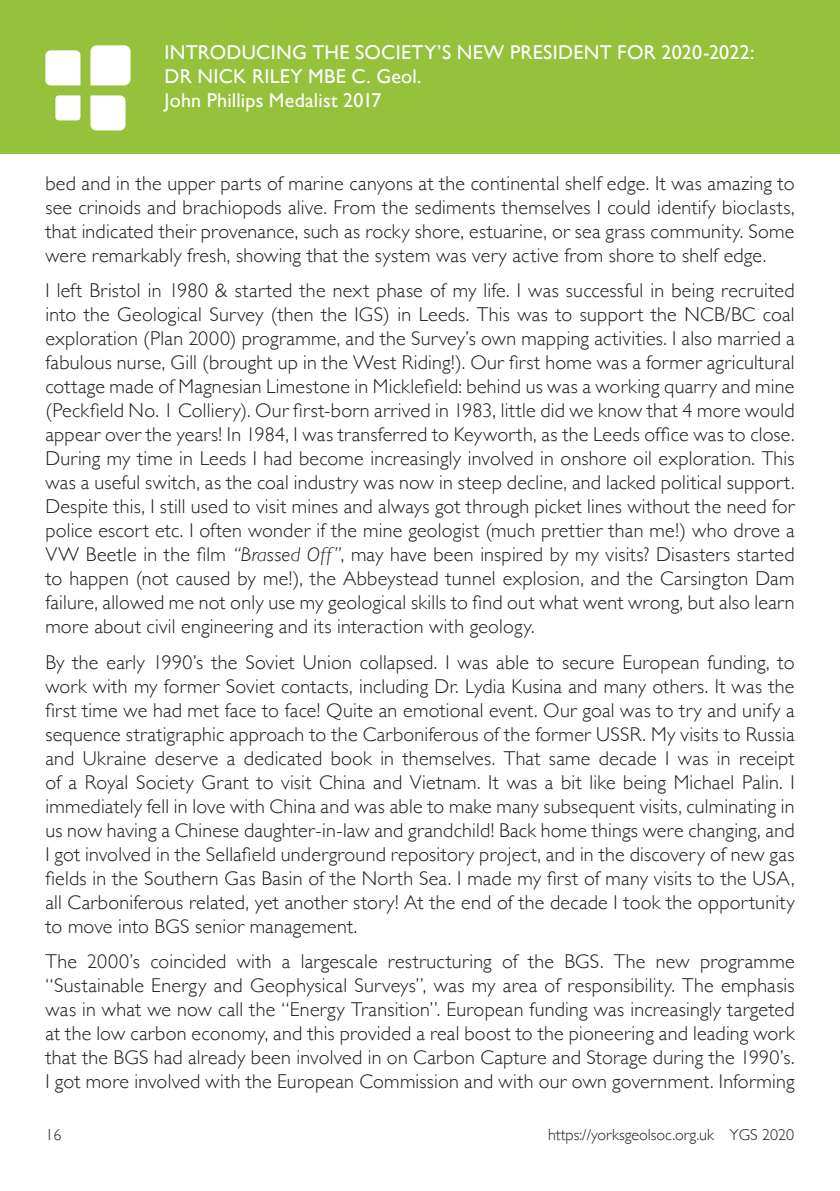
<style>
.page{position:relative;width:840px;height:1191px;background:#fff}
.page>*{position:absolute;margin:0;border:0;box-sizing:border-box;transform-origin:0 0}
.t1{font:300 20px/24px "Gill Sans";letter-spacing:.01em;color:#1d1d1b;text-align:justify}
.t2{font:20px/24px "Gill Sans";letter-spacing:.015em;color:#fff}
.t3{font:300 16px "Gill Sans";color:#1d1d1b}
.s1{font-style:italic}
</style>
<div class="page">
<div style="left:0;top:0;width:839px;height:153px;background:#94c23d"></div>
<svg style="left:45px;top:50px;width:35px;height:35px"></svg>
<svg style="left:55px;top:95px;width:25px;height:25px"></svg>
<div style="left:90px;top:45px;width:40px;height:40px;background:#fff"></div>
<svg style="left:90px;top:95px;width:35px;height:35px"></svg>
<p class="t2" style="left:164px;top:40px;width:591px">INTRODUCING THE SOCIETY’S NEW PRESIDENT FOR 2020-2022:<br>DR NICK RILEY MBE C. Geol.<br>John Phillips Medalist 2017</p>
<p class="t1" style="left:45px;top:170px;width:750px">bed and in the upper parts of marine canyons at the continental shelf edge. It was amazing to see crinoids and brachiopods alive. From the sediments themselves I could identify bioclasts, that indicated their provenance, such as rocky shore, estuarine, or sea grass community. Some were remarkably fresh, showing that the system was very active from shore to shelf edge.</p>
<p class="t1" style="left:45px;top:277px;width:750px">I left Bristol in 1980 &amp; started the next phase of my life. I was successful in being recruited into the Geological Survey (then the IGS) in Leeds. This was to support the NCB/BC coal exploration (Plan 2000) programme, and the Survey’s own mapping activities. I also married a fabulous nurse, Gill (brought up in the West Riding!). Our first home was a former agricultural cottage made of Magnesian Limestone in Micklefield: behind us was a working quarry and mine (Peckfield No. 1 Colliery). Our first-born arrived in 1983, little did we know that 4 more would appear over the years! In 1984, I was transferred to Keyworth, as the Leeds office was to close.<br>During my time in Leeds I had become increasingly involved in onshore oil exploration. This was a useful switch, as the coal industry was now in steep decline, and lacked political support.<br>Despite this, I still used to visit mines and always got through picket lines without the need for police escort etc. I often wonder if the mine geologist (much prettier than me!) who drove a VW Beetle in the film <span class="s1">“Brassed Off”</span>, may have been inspired by my visits? Disasters started to happen (not caused by me!), the Abbeystead tunnel explosion, and the Carsington Dam failure, allowed me not only use my geological skills to find out what went wrong, but also learn more about civil engineering and its interaction with geology.</p>
<p class="t1" style="left:45px;top:649px;width:750px">By the early 1990’s the Soviet Union collapsed. I was able to secure European funding, to work with my former Soviet contacts, including Dr. Lydia Kusina and many others. It was the first time we had met face to face! Quite an emotional event. Our goal was to try and unify a sequence stratigraphic approach to the Carboniferous of the former USSR. My visits to Russia and Ukraine deserve a dedicated book in themselves. That same decade I was in receipt of a Royal Society Grant to visit China and Vietnam. It was a bit like being Michael Palin. I immediately fell in love with China and was able to make many subsequent visits, culminating in us now having a Chinese daughter-in-law and grandchild! Back home things were changing, and I got involved in the Sellafield underground repository project, and in the discovery of new gas fields in the Southern Gas Basin of the North Sea. I made my first of many visits to the USA, all Carboniferous related, yet another story! At the end of the decade I took the opportunity to move into BGS senior management.</p>
<p class="t1" style="left:45px;top:948px;width:750px">The 2000’s coincided with a largescale restructuring of the BGS. The new programme “Sustainable Energy and Geophysical Surveys”, was my area of responsibility. The emphasis was in what we now call the “Energy Transition”. European funding was increasingly targeted at the low carbon economy, and this provided a real boost to the pioneering and leading work that the BGS had already been involved in on Carbon Capture and Storage during the 1990’s.<br>I got more involved with the European Commission and with our own government. Informing</p>
<p class="t3" style="left:45px;top:1121px;width:17px">16</p>
<p class="t3" style="left:547px;top:1121px;width:247px">https://yorksgeolsoc.org.uk YGS 2020</p>
</div>
